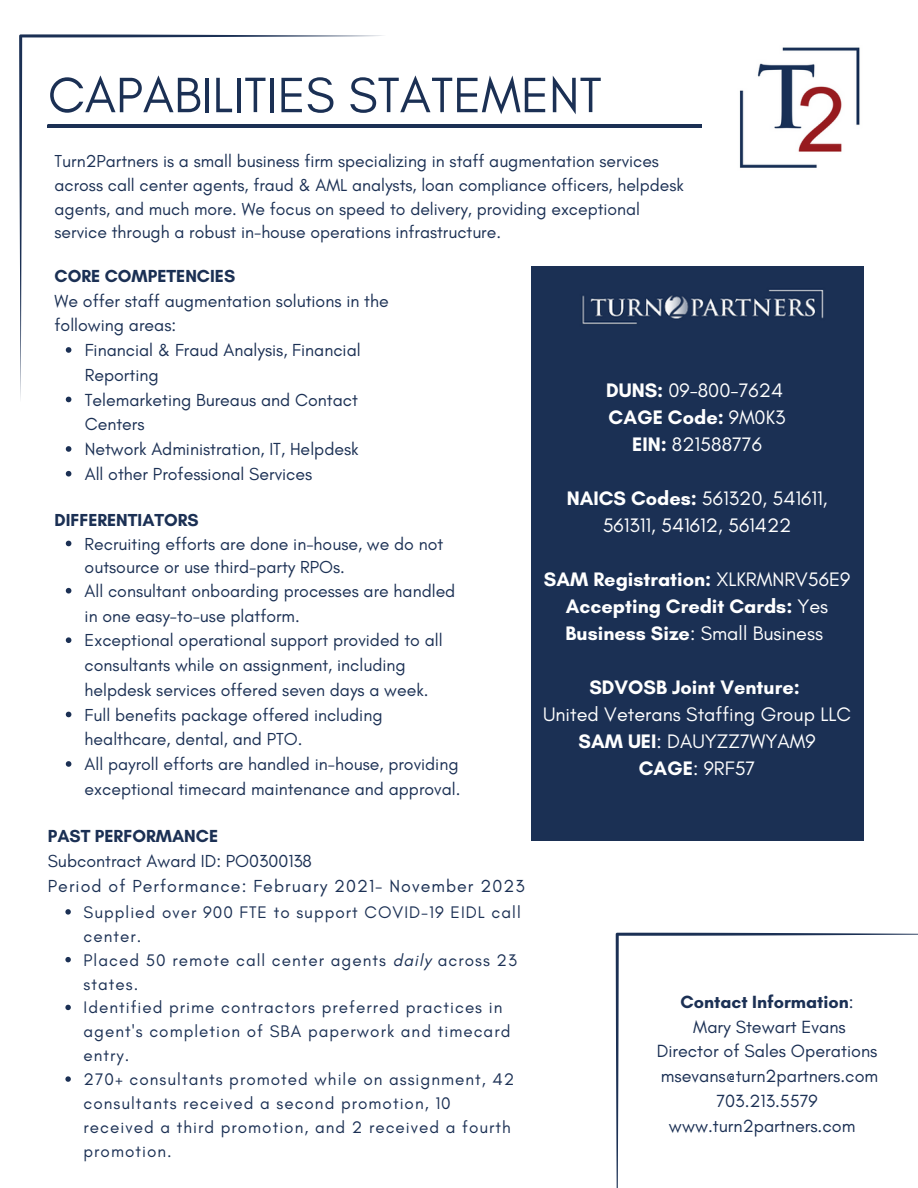
<style>
.page{position:relative;width:918px;height:1188px;background:#fff}
.page>*{position:absolute;margin:0;border:0;box-sizing:border-box;transform-origin:0 0}
.t1{font:50.7px "Glacial Indifference";color:#1b3054}
.t2{font:19.95px/27px "Glacial Indifference";color:#fff;text-align:center}
.t3{font:700 19.95px "Glacial Indifference";color:#fff}
.t4{font:18px "Glacial Indifference";color:#1b3054}
.t5{font:700 18px "Glacial Indifference";color:#1b3054}
.t6{font:17.7px/24.8px "Glacial Indifference";color:#1b3054}
.t7{font:700 17.7px "Glacial Indifference";color:#1b3054}
.t8{font:17.7px "Glacial Indifference";letter-spacing:.06em;color:#1b3054}
.t9{font:17.55px/23.7px "Glacial Indifference";color:#1b3054}
.t10{font:17.1px/23.9px "Glacial Indifference";letter-spacing:.06em;color:#1b3054}
.s1{font-style:italic}
.s2{font-weight:700}
.s3{font-weight:400}
</style>
<div class="page">
<svg style="left:386px;top:125px;width:315px;height:3px"></svg>
<svg style="left:19px;top:34px;width:367px;height:367px"></svg>
<svg style="left:616px;top:933px;width:302px;height:255px"></svg>
<img style="left:739px;top:47px;width:121px;height:121px">
<div style="left:531px;top:266px;width:332px;height:575px;background:#1b3054"></div>
<img style="left:582px;top:289px;width:242px;height:35px">
<svg style="left:66px;top:347px;width:5px;height:6px"></svg>
<svg style="left:66px;top:397px;width:5px;height:5px"></svg>
<svg style="left:66px;top:446px;width:5px;height:6px"></svg>
<svg style="left:66px;top:471px;width:5px;height:6px"></svg>
<svg style="left:66px;top:541px;width:5px;height:5px"></svg>
<svg style="left:66px;top:588px;width:5px;height:6px"></svg>
<svg style="left:66px;top:637px;width:5px;height:6px"></svg>
<svg style="left:66px;top:712px;width:5px;height:5px"></svg>
<svg style="left:66px;top:761px;width:5px;height:6px"></svg>
<svg style="left:65px;top:909px;width:6px;height:6px"></svg>
<svg style="left:65px;top:957px;width:6px;height:5px"></svg>
<svg style="left:65px;top:1005px;width:6px;height:5px"></svg>
<svg style="left:65px;top:1076px;width:6px;height:6px"></svg>
<p class="t1" style="left:48px;top:64px;width:555px">CAPABILITIES STATEMENT</p>
<p class="t9" style="left:55px;top:149px;width:631px">Turn2Partners is a small business firm specializing in staff augmentation services across call center agents, fraud &amp; AML analysts, loan compliance officers, helpdesk agents, and much more. We focus on speed to delivery, providing exceptional service through a robust in-house operations infrastructure.</p>
<p class="t7" style="left:55px;top:265px;width:182px">CORE COMPETENCIES</p>
<p class="t6" style="left:55px;top:288px;width:336px">We offer staff augmentation solutions in the following areas:</p>
<p class="t6" style="left:85px;top:338px;width:278px">Financial &amp; Fraud Analysis, Financial<br>Reporting</p>
<p class="t6" style="left:85px;top:387px;width:275px">Telemarketing Bureaus and Contact<br>Centers</p>
<p class="t6" style="left:85px;top:437px;width:276px">Network Administration, IT, Helpdesk</p>
<p class="t6" style="left:85px;top:461px;width:229px">All other Professional Services</p>
<p class="t7" style="left:55px;top:509px;width:146px">DIFFERENTIATORS</p>
<p class="t6" style="left:85px;top:532px;width:360px;line-height:23.7px">Recruiting efforts are done in-house, we do not outsource or use third-party RPOs.</p>
<p class="t6" style="left:85px;top:578px;width:372px">All consultant onboarding processes are handled in one easy-to-use platform.</p>
<p class="t6" style="left:85px;top:628px;width:360px">Exceptional operational support provided to all consultants while on assignment, including helpdesk services offered seven days a week.</p>
<p class="t6" style="left:85px;top:702px;width:299px">Full benefits package offered including healthcare, dental, and PTO.</p>
<p class="t6" style="left:85px;top:752px;width:377px">All payroll efforts are handled in-house, providing exceptional timecard maintenance and approval.</p>
<p class="t7" style="left:48px;top:825px;width:172px">PAST PERFORMANCE</p>
<p class="t6" style="left:48px;top:848px;width:266px">Subcontract Award ID: PO0300138</p>
<p class="t8" style="left:48px;top:875px;width:478px">Period of Performance: February 2021- November 2023</p>
<p class="t10" style="left:84px;top:900px;width:439px">Supplied over 900 FTE to support COVID-19 EIDL call center.</p>
<p class="t10" style="left:84px;top:948px;width:435px">Placed 50 remote call center agents <span class="s1">daily</span> across 23 states.</p>
<p class="t10" style="left:84px;top:995px;width:428px">Identified prime contractors preferred practices in agent's completion of SBA paperwork and timecard entry.</p>
<p class="t10" style="left:84px;top:1067px;width:432px">270+ consultants promoted while on assignment, 42 consultants received a second promotion, 10 received a third promotion, and 2 received a fourth promotion.</p>
<p class="t2" style="left:606px;top:376px;width:178px"><span class="s2">DUNS:</span> 09-800-7624</p>
<p class="t3" style="left:609px;top:405px;width:178px">CAGE Code: <span class="s3">9M0K3</span></p>
<p class="t2" style="left:632px;top:430px;width:131px"><span class="s2">EIN:</span> 821588776</p>
<p class="t2" style="left:567px;top:484px;width:262px"><span class="s2">NAICS Codes:</span> 561320, 541611,<br>561311, 541612, 561422</p>
<p class="t3" style="left:544px;top:567px;width:308px">SAM Registration: <span class="s3">XLKRMNRV56E9</span></p>
<p class="t3" style="left:566px;top:594px;width:264px">Accepting Credit Cards: <span class="s3">Yes</span></p>
<p class="t2" style="left:566px;top:619px;width:259px"><span class="s2">Business Size</span>: Small Business</p>
<p class="t3" style="left:589px;top:675px;width:212px">SDVOSB Joint Venture:</p>
<p class="t2" style="left:543px;top:700px;width:310px">United Veterans Staffing Group LLC</p>
<p class="t2" style="left:579px;top:727px;width:238px"><span class="s2">SAM UEI</span>: DAUYZZ7WYAM9</p>
<p class="t2" style="left:639px;top:754px;width:118px"><span class="s2">CAGE</span>: 9RF57</p>
<p class="t5" style="left:681px;top:991px;width:175px">Contact Information<span class="s3">:</span></p>
<p class="t4" style="left:693px;top:1016px;width:154px">Mary Stewart Evans</p>
<p class="t4" style="left:657px;top:1040px;width:222px">Director of Sales Operations</p>
<p class="t4" style="left:661px;top:1065px;width:219px">msevans@turn2partners.com</p>
<p class="t4" style="left:716px;top:1090px;width:103px">703.213.5579</p>
<p class="t4" style="left:669px;top:1115px;width:188px">www.turn2partners.com</p>
</div>
